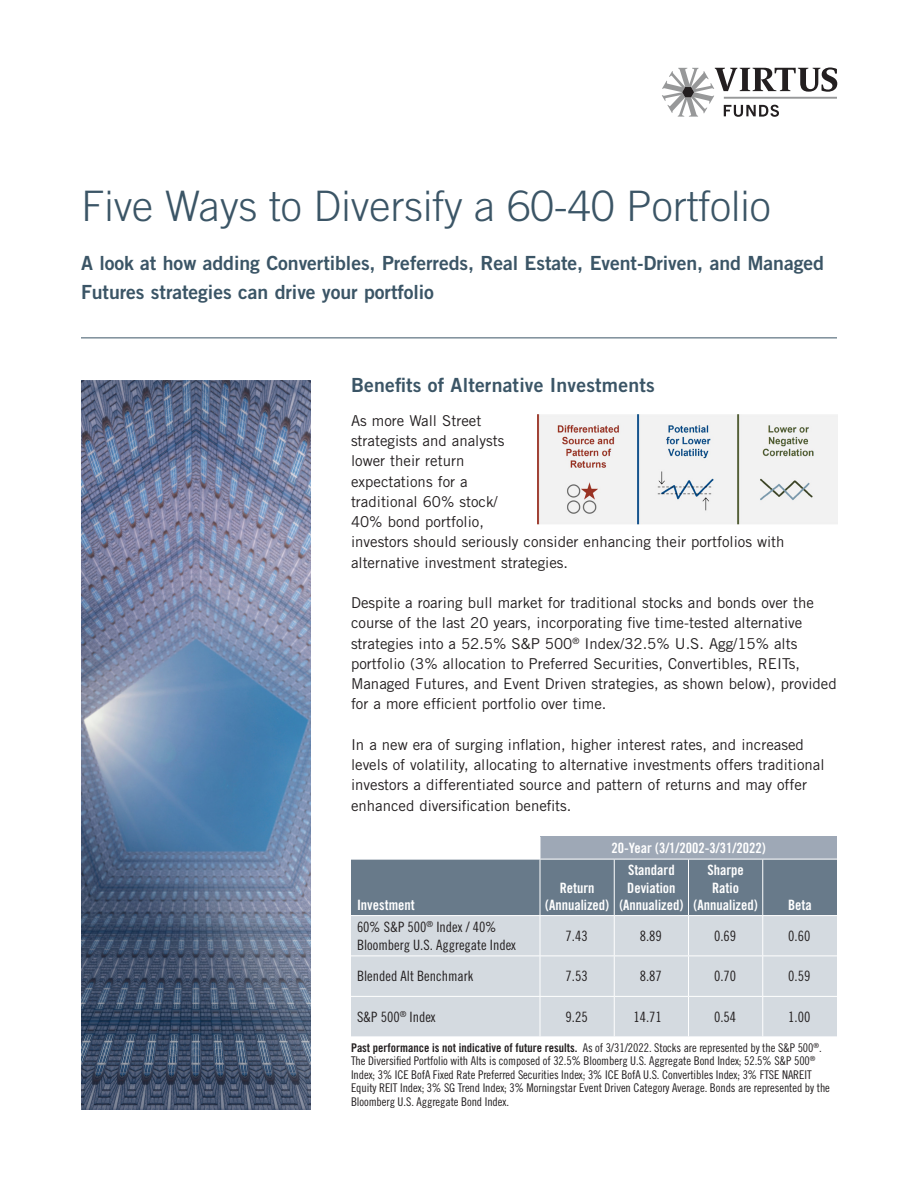
<style>
.page{position:relative;width:918px;height:1188px;background:#fff}
.page>*{position:absolute;margin:0;border:0;box-sizing:border-box;transform-origin:0 0}
.Main_Title{font:300 42px "Trade Gothic LT Std";color:#3b5566}
.Subhead_2{font:19.5px/28.5px "Trade Gothic LT Std Bd 2";letter-spacing:-.005em;color:#3b5566}
.Body_Text{font:15px/20.2px "Trade Gothic LT Std";color:#231f20}
.Footnotes{font:14.25px/18px "Trade Gothic LT Pro Cn 18";color:#231f20}
.Footnotes-2{font:14.25px/17.1px "Trade Gothic LT Pro Bd Cn 20";color:#fff;text-align:center}
.Footnotes-3{font:12px/13.5px "Trade Gothic LT Pro Cn 18";letter-spacing:-.005em;color:#231f20}
.s1{font-family:"Trade Gothic LT Pro Bd Cn 20"}
</style>
<div class="page">
<div style="left:351px;top:916px;width:486px;height:121px;background:#d4dae0"></div>
<svg style="left:351px;top:837px;width:486px;height:78px;background:#83919f"></svg>
<hr style="left:351px;top:859px;width:189px;height:1px;background:#fff">
<hr style="left:540px;top:859px;width:74px;height:1px;background:#fff">
<hr style="left:540px;top:859px;width:1px;height:56px;background:#fff">
<hr style="left:614px;top:859px;width:74px;height:1px;background:#fff">
<hr style="left:614px;top:859px;width:1px;height:56px;background:#fff">
<hr style="left:688px;top:859px;width:75px;height:1px;background:#fff">
<hr style="left:688px;top:859px;width:1px;height:56px;background:#fff">
<hr style="left:763px;top:859px;width:74px;height:1px;background:#fff">
<hr style="left:762px;top:859px;width:1px;height:56px;background:#fff">
<hr style="left:540px;top:916px;width:1px;height:40px;background:#fff">
<hr style="left:614px;top:916px;width:1px;height:40px;background:#fff">
<hr style="left:688px;top:916px;width:1px;height:40px;background:#fff">
<hr style="left:762px;top:916px;width:1px;height:40px;background:#fff">
<hr style="left:351px;top:956px;width:189px;height:1px;background:#fff">
<hr style="left:540px;top:956px;width:74px;height:1px;background:#fff">
<hr style="left:540px;top:956px;width:1px;height:40px;background:#fff">
<hr style="left:614px;top:956px;width:74px;height:1px;background:#fff">
<hr style="left:614px;top:956px;width:1px;height:40px;background:#fff">
<hr style="left:688px;top:956px;width:75px;height:1px;background:#fff">
<hr style="left:688px;top:956px;width:1px;height:40px;background:#fff">
<hr style="left:763px;top:956px;width:74px;height:1px;background:#fff">
<hr style="left:762px;top:956px;width:1px;height:40px;background:#fff">
<hr style="left:351px;top:996px;width:189px;height:1px;background:#fff">
<hr style="left:540px;top:996px;width:74px;height:1px;background:#fff">
<hr style="left:540px;top:997px;width:1px;height:40px;background:#fff">
<hr style="left:614px;top:996px;width:74px;height:1px;background:#fff">
<hr style="left:614px;top:997px;width:1px;height:40px;background:#fff">
<hr style="left:688px;top:996px;width:75px;height:1px;background:#fff">
<hr style="left:688px;top:997px;width:1px;height:40px;background:#fff">
<hr style="left:763px;top:996px;width:74px;height:1px;background:#fff">
<hr style="left:762px;top:997px;width:1px;height:40px;background:#fff">
<hr style="left:81px;top:338px;width:756px;height:1px;background:#3b5566">
<svg style="left:662px;top:68px;width:175px;height:48px"></svg>
<hr style="left:724px;top:97px;width:113px;height:2px;background:#979899">
<img style="left:81px;top:380px;width:229px;height:729px">
<img style="left:537px;top:415px;width:300px;height:109px">
<p class="Main_Title" style="left:81px;top:182px;width:691px">Five Ways to Diversify a 60-40 Portfolio</p>
<p class="Subhead_2" style="left:81px;top:249px;width:745px">A look at how adding Convertibles, Preferreds, Real Estate, Event-Driven, and Managed<br>Futures strategies can drive your portfolio</p>
<p class="Subhead_2" style="left:351px;top:371px;width:305px">Benefits of Alternative Investments</p>
<p class="Body_Text" style="left:351px;top:410px;width:435px">As more Wall Street<br>strategists and analysts<br>lower their return<br>expectations for a<br>traditional 60% stock/<br>40% bond portfolio,<br>investors should seriously consider enhancing their portfolios with alternative investment strategies.</p>
<p class="Body_Text" style="left:351px;top:592px;width:487px">Despite a roaring bull market for traditional stocks and bonds over the course of the last 20 years, incorporating five time-tested alternative strategies into a 52.5% S&amp;P 500<sup>®</sup> Index/32.5% U.S. Agg/15% alts portfolio (3% allocation to Preferred Securities, Convertibles, REITs, Managed Futures, and Event Driven strategies, as shown below), provided for a more efficient portfolio over time.</p>
<p class="Body_Text" style="left:351px;top:734px;width:475px">In a new era of surging inflation, higher interest rates, and increased levels of volatility, allocating to alternative investments offers traditional investors a differentiated source and pattern of returns and may offer enhanced diversification benefits.</p>
<p class="Footnotes-2" style="left:612px;top:839px;width:156px">20-Year (3/1/2002-3/31/2022)</p>
<p class="Footnotes-2" style="left:357px;top:896px;width:59px">Investment</p>
<p class="Footnotes-2" style="left:545px;top:879px;width:66px">Return (Annualized)</p>
<p class="Footnotes-2" style="left:619px;top:862px;width:66px">Standard<br>Deviation (Annualized)</p>
<p class="Footnotes-2" style="left:694px;top:862px;width:66px">Sharpe<br>Ratio (Annualized)</p>
<p class="Footnotes-2" style="left:788px;top:896px;width:25px">Beta</p>
<p class="Footnotes" style="left:357px;top:918px;width:161px">60% S&amp;P 500<sup>®</sup> Index / 40%<br>Bloomberg U.S. Aggregate Index</p>
<p class="Footnotes" style="left:566px;top:927px;width:24px">7.43</p>
<p class="Footnotes" style="left:640px;top:927px;width:24px">8.89</p>
<p class="Footnotes" style="left:714px;top:927px;width:24px">0.69</p>
<p class="Footnotes" style="left:788px;top:927px;width:24px">0.60</p>
<p class="Footnotes" style="left:357px;top:967px;width:118px">Blended Alt Benchmark</p>
<p class="Footnotes" style="left:566px;top:967px;width:24px">7.53</p>
<p class="Footnotes" style="left:640px;top:967px;width:24px">8.87</p>
<p class="Footnotes" style="left:714px;top:967px;width:24px">0.70</p>
<p class="Footnotes" style="left:788px;top:967px;width:24px">0.59</p>
<p class="Footnotes" style="left:357px;top:1008px;width:80px">S&amp;P 500<sup>®</sup> Index</p>
<p class="Footnotes" style="left:566px;top:1008px;width:24px">9.25</p>
<p class="Footnotes" style="left:633px;top:1008px;width:30px">14.71</p>
<p class="Footnotes" style="left:714px;top:1008px;width:24px">0.54</p>
<p class="Footnotes" style="left:788px;top:1008px;width:24px">1.00</p>
<p class="Footnotes-3" style="left:351px;top:1040px;width:480px"><span class="s1">Past performance is not indicative of future results.</span> As of 3/31/2022. Stocks are represented by the S&amp;P 500<sup>®</sup>.<br>The Diversified Portfolio with Alts is composed of 32.5% Bloomberg U.S. Aggregate Bond Index; 52.5% S&amp;P 500<sup>® </sup>Index; 3% ICE BofA Fixed Rate Preferred Securities Index; 3% ICE BofA U.S. Convertibles Index; 3% FTSE NAREIT Equity REIT Index; 3% SG Trend Index; 3% Morningstar Event Driven Category Average. Bonds are represented by the Bloomberg U.S. Aggregate Bond Index.</p>
</div>
